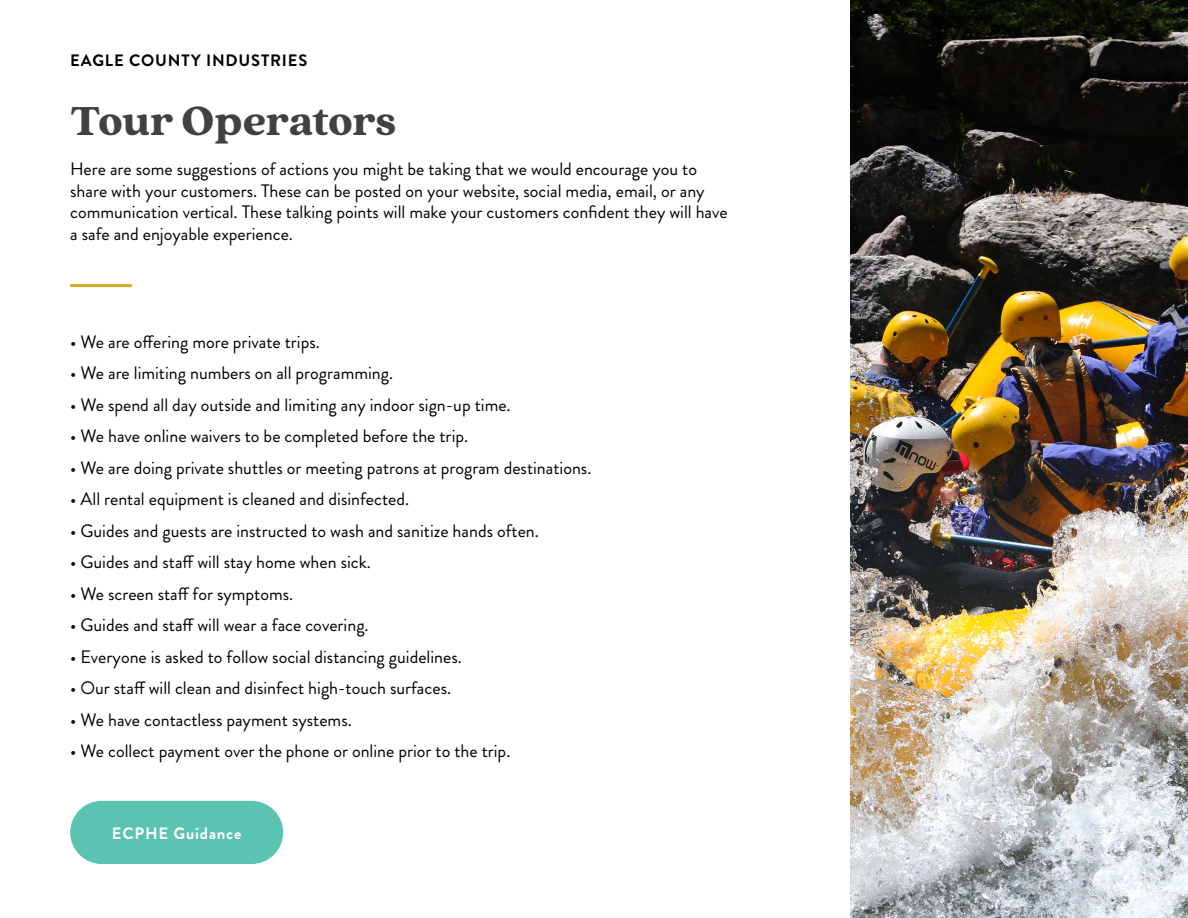
<style>
.page{position:relative;width:1188px;height:918px;background:#fff}
.page>*{position:absolute;margin:0;border:0;box-sizing:border-box;transform-origin:0 0}
.t1{font:900 45px "Quincy CF";letter-spacing:-.015em;color:#414042}
.t2{font:18px/21.6px "Brandon Grotesque";color:#000}
.t3{font:700 16.5px "Brandon Grotesque";letter-spacing:.05em;color:#000}
.t4{font:700 16.5px "Brandon Grotesque";letter-spacing:.05em;color:#fff}
</style>
<div class="page">
<img style="left:850px;top:0;width:338px;height:918px">
<hr style="left:70px;top:284px;width:62px;height:3px;background:#daab28">
<div style="left:70px;top:801px;width:213px;height:63px;background:#5bc3b1;border-radius:32px"></div>
<p class="t3" style="left:70px;top:48px;width:239px">EAGLE COUNTY INDUSTRIES</p>
<h1 class="t1" style="left:70px;top:93px;width:328px">Tour Operators</h1>
<p class="t2" style="left:70px;top:158px;width:659px">Here are some suggestions of actions you might be taking that we would encourage you to share with your customers. These can be posted on your website, social media, email, or any communication vertical. These talking points will make your customers confident they will have a safe and enjoyable experience.</p>
<p class="t2" style="left:70px;top:331px;width:251px">• We are offering more private trips.</p>
<p class="t2" style="left:70px;top:362px;width:324px">• We are limiting numbers on all programming.</p>
<p class="t2" style="left:70px;top:394px;width:442px">• We spend all day outside and limiting any indoor sign-up time.</p>
<p class="t2" style="left:70px;top:425px;width:400px">• We have online waivers to be completed before the trip.</p>
<p class="t2" style="left:70px;top:457px;width:523px">• We are doing private shuttles or meeting patrons at program destinations.</p>
<p class="t2" style="left:70px;top:488px;width:341px">• All rental equipment is cleaned and disinfected.</p>
<p class="t2" style="left:70px;top:520px;width:470px">• Guides and guests are instructed to wash and sanitize hands often.</p>
<p class="t2" style="left:70px;top:551px;width:302px">• Guides and staff will stay home when sick.</p>
<p class="t2" style="left:70px;top:583px;width:225px">• We screen staff for symptoms.</p>
<p class="t2" style="left:70px;top:614px;width:300px">• Guides and staff will wear a face covering.</p>
<p class="t2" style="left:70px;top:646px;width:393px">• Everyone is asked to follow social distancing guidelines.</p>
<p class="t2" style="left:70px;top:677px;width:382px">• Our staff will clean and disinfect high-touch surfaces.</p>
<p class="t2" style="left:70px;top:709px;width:283px">• We have contactless payment systems.</p>
<p class="t2" style="left:70px;top:740px;width:442px">• We collect payment over the phone or online prior to the trip.</p>
<p class="t4" style="left:112px;top:822px;width:131px">ECPHE Guidance</p>
</div>
